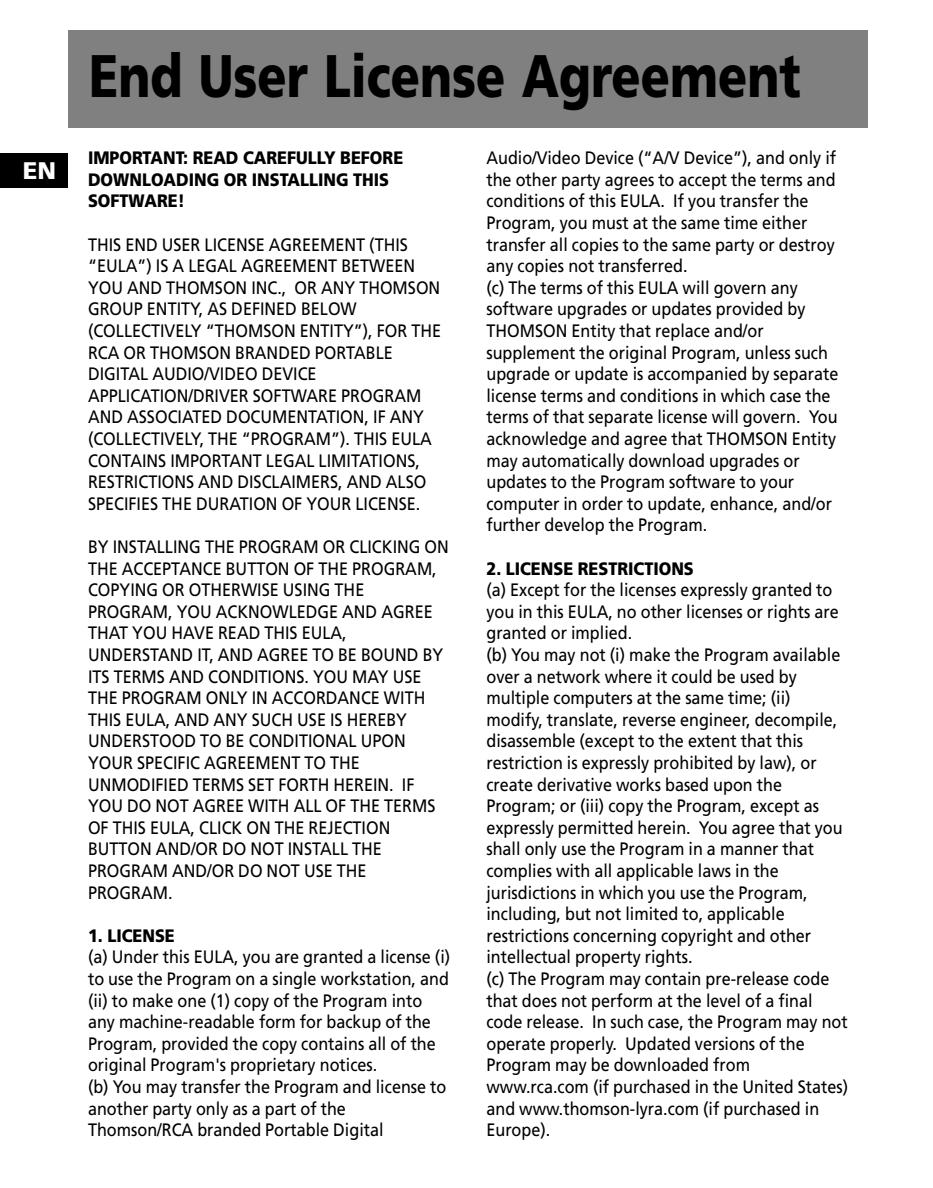
<style>
.page{position:relative;width:933px;height:1188px;background:#fff}
.page>*{position:absolute;margin:0;border:0;box-sizing:border-box;transform-origin:0 0}
.t1{font:900 60px "Frutiger";color:#000;scale:.8 1}
.t2{font:900 24px "Frutiger";color:#fff}
.t3{font:18px/21.6px "Frutiger";color:#000;scale:.9 1}
.t4{font:900 18px/21.6px "Frutiger";color:#000;scale:.9 1}
</style>
<div class="page">
<div style="left:68px;top:30px;width:799px;height:98px;background:#808080"></div>
<div style="left:0;top:154px;width:68px;height:34px;background:#000"></div>
<h2 class="t2" style="left:23px;top:161px;width:35px">EN</h2>
<h1 class="t1" style="left:89px;top:52px;width:891px">End User License Agreement</h1>
<p class="t4" style="left:88px;top:148px;width:352px">IMPORTANT: READ CAREFULLY BEFORE<br>DOWNLOADING OR INSTALLING THIS<br>SOFTWARE!</p>
<p class="t3" style="left:88px;top:235px;width:394px">THIS END USER LICENSE AGREEMENT (THIS “EULA”) IS A LEGAL AGREEMENT BETWEEN YOU AND THOMSON INC., OR ANY THOMSON GROUP ENTITY, AS DEFINED BELOW (COLLECTIVELY “THOMSON ENTITY”), FOR THE RCA OR THOMSON BRANDED PORTABLE DIGITAL AUDIO/VIDEO DEVICE APPLICATION/DRIVER SOFTWARE PROGRAM AND ASSOCIATED DOCUMENTATION, IF ANY (COLLECTIVELY, THE “PROGRAM”). THIS EULA CONTAINS IMPORTANT LEGAL LIMITATIONS, RESTRICTIONS AND DISCLAIMERS, AND ALSO SPECIFIES THE DURATION OF YOUR LICENSE.</p>
<p class="t3" style="left:88px;top:537px;width:402px">BY INSTALLING THE PROGRAM OR CLICKING ON<br>THE ACCEPTANCE BUTTON OF THE PROGRAM,<br>COPYING OR OTHERWISE USING THE<br>PROGRAM, YOU ACKNOWLEDGE AND AGREE<br>THAT YOU HAVE READ THIS EULA,<br>UNDERSTAND IT, AND AGREE TO BE BOUND BY<br>ITS TERMS AND CONDITIONS. YOU MAY USE<br>THE PROGRAM ONLY IN ACCORDANCE WITH<br>THIS EULA, AND ANY SUCH USE IS HEREBY<br>UNDERSTOOD TO BE CONDITIONAL UPON<br>YOUR SPECIFIC AGREEMENT TO THE<br>UNMODIFIED TERMS SET FORTH HEREIN. IF<br>YOU DO NOT AGREE WITH ALL OF THE TERMS<br>OF THIS EULA, CLICK ON THE REJECTION<br>BUTTON AND/OR DO NOT INSTALL THE<br>PROGRAM AND/OR DO NOT USE THE<br>PROGRAM.</p>
<p class="t4" style="left:88px;top:926px;width:98px">1. LICENSE</p>
<p class="t3" style="left:88px;top:948px;width:404px">(a) Under this EULA, you are granted a license (i) to use the Program on a single workstation, and (ii) to make one (1) copy of the Program into any machine-readable form for backup of the Program, provided the copy contains all of the original Program's proprietary notices.<br>(b) You may transfer the Program and license to another party only as a part of the Thomson/RCA branded Portable Digital</p>
<p class="t3" style="left:486px;top:148px;width:393px">Audio/Video Device (“A/V Device”), and only if the other party agrees to accept the terms and conditions of this EULA. If you transfer the Program, you must at the same time either transfer all copies to the same party or destroy any copies not transferred.<br>(c) The terms of this EULA will govern any software upgrades or updates provided by THOMSON Entity that replace and/or supplement the original Program, unless such upgrade or update is accompanied by separate license terms and conditions in which case the terms of that separate license will govern. You acknowledge and agree that THOMSON Entity may automatically download upgrades or updates to the Program software to your computer in order to update, enhance, and/or further develop the Program.</p>
<p class="t4" style="left:486px;top:559px;width:232px">2. LICENSE RESTRICTIONS</p>
<p class="t3" style="left:486px;top:580px;width:403px">(a) Except for the licenses expressly granted to you in this EULA, no other licenses or rights are granted or implied.<br>(b) You may not (i) make the Program available over a network where it could be used by multiple computers at the same time; (ii) modify, translate, reverse engineer, decompile, disassemble (except to the extent that this restriction is expressly prohibited by law), or create derivative works based upon the Program; or (iii) copy the Program, except as expressly permitted herein. You agree that you shall only use the Program in a manner that complies with all applicable laws in the jurisdictions in which you use the Program, including, but not limited to, applicable restrictions concerning copyright and other intellectual property rights.<br>(c) The Program may contain pre-release code that does not perform at the level of a final code release. In such case, the Program may not operate properly. Updated versions of the Program may be downloaded from www.rca.com (if purchased in the United States) and www.thomson-lyra.com (if purchased in Europe).</p>
</div>
